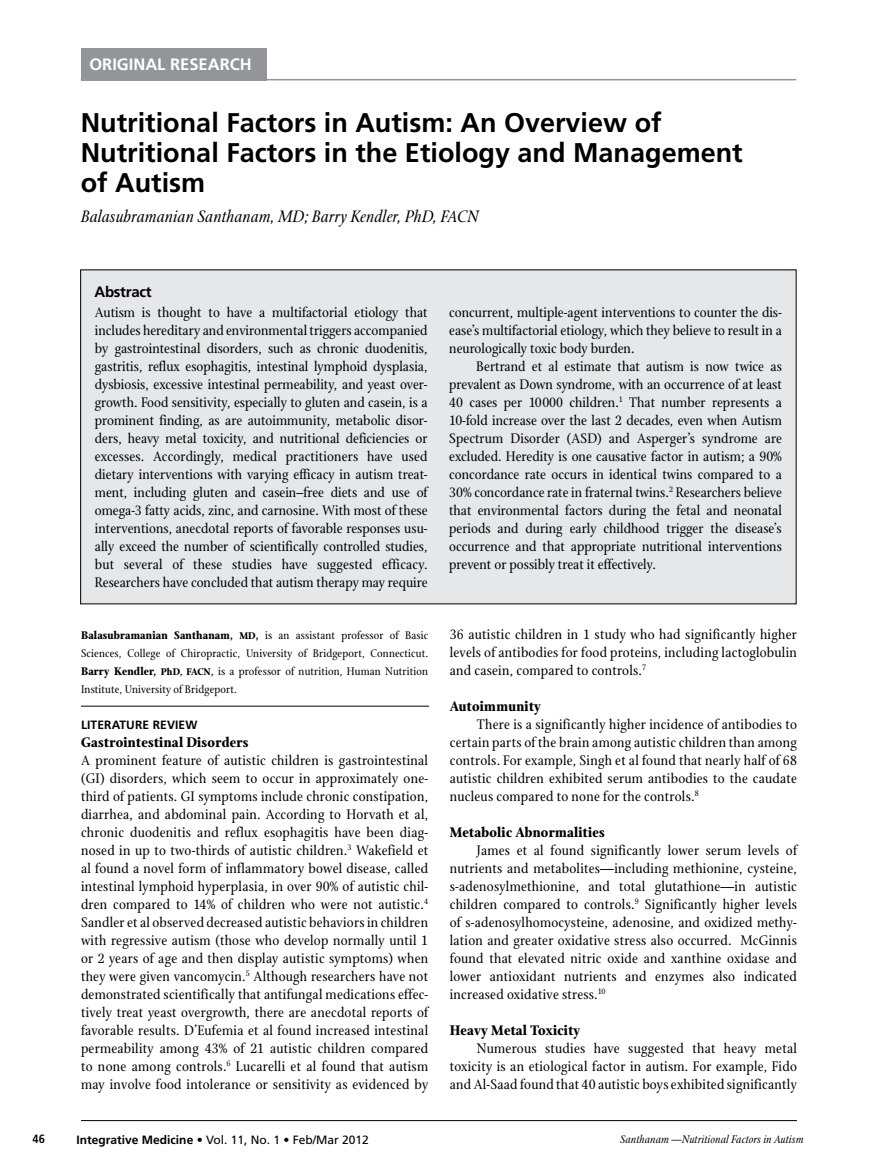
<style>
.page{position:relative;width:878px;height:1175px;background:#fff}
.page>*{position:absolute;margin:0;border:0;box-sizing:border-box;transform-origin:0 0}
.t1{font:700 27px/30px "Frutiger";color:#000}
.t2{font:italic 18px "Stone Print";color:#000}
.t3{font:700 16.5px "Frutiger";color:#fff}
.t4{font:15px/18px "Stone Print";letter-spacing:.015em;color:#000;text-align:justify}
.t5{font:700 15px "Stone Print";letter-spacing:.015em;color:#000}
.t6{font:700 15px "Frutiger";color:#000}
.t7{font:12px/18px "Stone Print";letter-spacing:.01em;color:#000;text-align:justify}
.t8{font:12px "Frutiger";color:#000}
.t9{font:italic 12px "Stone Print";color:#000}
.t10{font:700 12px "Frutiger";letter-spacing:.01em;color:#000}
.t11{font:700 condensed 12px "Frutiger";color:#000}
.s1{font-weight:700}
.s2{font-weight:700;font-size:10.5px}
</style>
<div class="page">
<hr style="left:81px;top:1120px;width:715px;height:1px;background:#000">
<hr style="left:81px;top:79px;width:715px;height:1px;background:#939598">
<div style="left:81px;top:48px;width:185px;height:32px;background:#939598"></div>
<div style="left:81px;top:270px;width:715px;height:334px;background:#e6e7e8"></div>
<hr style="left:81px;top:706px;width:348px;height:1px;background:#000">
<p class="t3" style="left:89px;top:55px;width:164px">Original Research</p>
<h1 class="t1" style="left:81px;top:108px;width:663px">Nutritional Factors in Autism: An Overview of<br>Nutritional Factors in the Etiology and Management of Autism</h1>
<p class="t2" style="left:81px;top:206px;width:399px">Balasubramanian Santhanam, MD; Barry Kendler, PhD, FACN</p>
<p class="t6" style="left:94px;top:283px;width:59px">Abstract</p>
<p class="t4" style="left:95px;top:303px;width:334px">Autism is thought to have a multifactorial etiology that includes hereditary and environmental triggers accompanied by gastrointestinal disorders, such as chronic duodenitis, gastritis, reflux esophagitis, intestinal lymphoid dysplasia, dysbiosis, excessive intestinal permeability, and yeast over&shy;growth. Food sensitivity, especially to gluten and casein, is a prominent finding, as are autoimmunity, metabolic disor&shy;ders, heavy metal toxicity, and nutritional deficiencies or excesses. Accordingly, medical practitioners have used dietary interventions with varying efficacy in autism treat&shy;ment, including gluten and casein–free diets and use of omega-3 fatty acids, zinc, and carnosine. With most of these interventions, anecdotal reports of favorable responses usu&shy;ally exceed the number of scientifically controlled studies, but several of these studies have suggested efficacy.<br>Researchers have concluded that autism therapy may require</p>
<p class="t4" style="left:449px;top:303px;width:334px">concurrent, multiple-agent interventions to counter the dis&shy;ease’s multifactorial etiology, which they believe to result in a neurologically toxic body burden.</p>
<p class="t4" style="left:449px;top:357px;width:334px;text-indent:27px">Bertrand et al estimate that autism is now twice as prevalent as Down syndrome, with an occurrence of at least 40 cases per 10000 children.<sup>1</sup> That number represents a 10-fold increase over the last 2 decades, even when Autism Spectrum Disorder (ASD) and Asperger’s syndrome are excluded. Heredity is one causative factor in autism; a 90% concordance rate occurs in identical twins compared to a 30% concordance rate in fraternal twins.<sup>2</sup> Researchers believe that environmental factors during the fetal and neonatal periods and during early childhood trigger the disease’s occurrence and that appropriate nutritional interventions prevent or possibly treat it effectively.</p>
<p class="t7" style="left:81px;top:626px;width:348px"><span class="s1">Balasubramanian Santhanam,</span> <span class="s2">MD</span><span class="s1">,</span> is an assistant professor of Basic Sciences, College of Chiropractic, University of Bridgeport, Connecticut.<br><span class="s1">Barry Kendler,</span> <span class="s2">PhD, FACN,</span> is a professor of nutrition, Human Nutrition Institute, University of Bridgeport.</p>
<p class="t10" style="left:81px;top:718px;width:118px">LITERATURE REVIEW</p>
<p class="t5" style="left:81px;top:733px;width:169px">Gastrointestinal Disorders</p>
<p class="t4" style="left:81px;top:751px;width:348px">A prominent feature of autistic children is gastrointestinal (GI) disorders, which seem to occur in approximately one&shy;third of patients. GI symptoms include chronic constipation, diarrhea, and abdominal pain. According to Horvath et al, chronic duodenitis and reflux esophagitis have been diag&shy;nosed in up to two-thirds of autistic children.<sup>3</sup> Wakefield et al found a novel form of inflammatory bowel disease, called intestinal lymphoid hyperplasia, in over 90% of autistic chil&shy;dren compared to 14% of children who were not autistic.<sup>4<br></sup>Sandler et al observed decreased autistic behaviors in children with regressive autism (those who develop normally until 1 or 2 years of age and then display autistic symptoms) when they were given vancomycin.<sup>5</sup> Although researchers have not demonstrated scientifically that antifungal medications effec&shy;tively treat yeast overgrowth, there are anecdotal reports of favorable results. D’Eufemia et al found increased intestinal permeability among 43% of 21 autistic children compared to none among controls.<sup>6</sup> Lucarelli et al found that autism may involve food intolerance or sensitivity as evidenced by</p>
<p class="t4" style="left:450px;top:625px;width:348px">36 autistic children in 1 study who had significantly higher levels of antibodies for food proteins, including lactoglobulin and casein, compared to controls.<sup>7</sup></p>
<p class="t5" style="left:450px;top:697px;width:93px">Autoimmunity</p>
<p class="t4" style="left:450px;top:715px;width:348px;text-indent:27px">There is a significantly higher incidence of antibodies to certain parts of the brain among autistic children than among controls. For example, Singh et al found that nearly half of 68 autistic children exhibited serum antibodies to the caudate nucleus compared to none for the controls.<sup>8</sup></p>
<p class="t5" style="left:450px;top:823px;width:157px">Metabolic Abnormalities</p>
<p class="t4" style="left:450px;top:841px;width:349px;text-indent:27px">James et al found significantly lower serum levels of nutrients and metabolites—including methionine, cysteine, s-adenosylmethionine, and total glutathione—in autistic children compared to controls.<sup>9</sup> Significantly higher levels of s-adenosylhomocysteine, adenosine, and oxidized methy&shy;lation and greater oxidative stress also occurred. McGinnis found that elevated nitric oxide and xanthine oxidase and lower antioxidant nutrients and enzymes also indicated increased oxidative stress.<sup>10</sup></p>
<p class="t5" style="left:450px;top:1021px;width:132px">Heavy Metal Toxicity</p>
<p class="t4" style="left:450px;top:1039px;width:348px;text-indent:27px">Numerous studies have suggested that heavy metal toxicity is an etiological factor in autism. For example, Fido and Al-Saad found that 40 autistic boys exhibited significantly</p>
<p class="t11" style="left:33px;top:1132px;width:14px">46</p>
<p class="t8" style="left:77px;top:1132px;width:294px"><span class="s1">Integrative Medicine</span> • Vol. 11, No. 1 • Feb/Mar 2012</p>
<p class="t9" style="left:620px;top:1132px;width:185px">Santhanam —Nutritional Factors in Autism</p>
</div>
